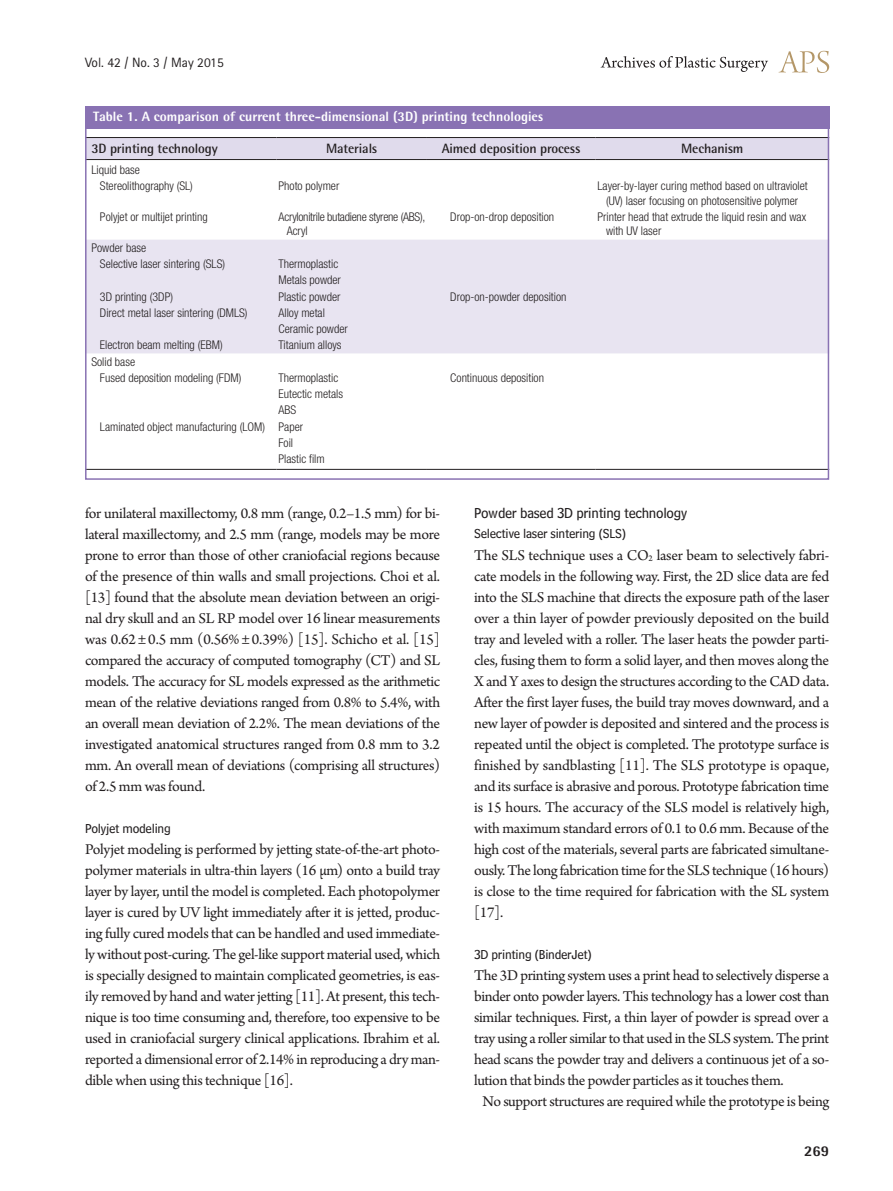
<style>
.page{position:relative;width:893px;height:1191px;background:#fff}
.page>*{position:absolute;margin:0;border:0;box-sizing:border-box;transform-origin:0 0}
.본문{font:15.75px/21px "Arno Pro";letter-spacing:-.025em;color:#231f20;text-align:justify}
.소제목{font:15px "Bell Centennial Std Sub Capt";letter-spacing:-.02em;color:#231f20}
.t1{font:800 15px "Rotis Semi Sans Std";color:#231f20}
.표그림제목{font:800 13.5px "Rotis Semi Sans Std";color:#fff}
.소제목-2{font:13.5px "Bell Centennial Std Sub Capt";letter-spacing:-.02em;color:#231f20}
.표열제목{font:700 13.5px "Rotis Semi Sans Std";letter-spacing:-.01em;color:#231f20}
.t2{font:13.5px "Rotis Sans Serif Std";color:#231f20}
.표본문{font:300 condensed 12px/14.4px "Helvetica Neue LT Std";color:#231f20;text-align:center}
.표본문-2{font:300 condensed 12px/14.4px "Helvetica Neue LT Std";letter-spacing:-.025em;color:#231f20}
.s1{font-size:9.15px}
</style>
<div class="page">
<svg style="left:779px;top:51px;width:50px;height:22px"></svg>
<svg style="left:601px;top:56px;width:167px;height:16px"></svg>
<div style="left:85px;top:106px;width:744px;height:23px;background:#8972b3"></div>
<div style="left:88px;top:138px;width:738px;height:21px;background:#e0dbec"></div>
<svg style="left:88px;top:160px;width:738px;height:194px"></svg>
<div style="left:88px;top:240px;width:738px;height:113px;background:#e8e4f1"></div>
<svg style="left:88px;top:468px;width:738px;height:1px"></svg>
<hr style="left:85px;top:137px;width:191px;height:1px;background:#231f20">
<hr style="left:276px;top:137px;width:151px;height:1px;background:#231f20">
<hr style="left:427px;top:137px;width:168px;height:1px;background:#231f20">
<hr style="left:595px;top:137px;width:234px;height:1px;background:#231f20">
<hr style="left:85px;top:159px;width:191px;height:1px;background:#231f20">
<hr style="left:276px;top:159px;width:151px;height:1px;background:#231f20">
<hr style="left:427px;top:159px;width:168px;height:1px;background:#231f20">
<hr style="left:595px;top:159px;width:234px;height:1px;background:#231f20">
<hr style="left:85px;top:469px;width:191px;height:1px;background:#231f20">
<hr style="left:276px;top:469px;width:151px;height:1px;background:#231f20">
<hr style="left:427px;top:469px;width:168px;height:1px;background:#231f20">
<hr style="left:595px;top:469px;width:234px;height:1px;background:#231f20">
<div style="left:85px;top:106px;width:744px;height:374px;border:2px solid #8972b3"></div>
<p class="t2" style="left:85px;top:54px;width:140px">Vol. 42 / No. 3 / May 2015</p>
<p class="표그림제목" style="left:93px;top:108px;width:451px">Table 1. A comparison of current three-dimensional (3D) printing technologies</p>
<p class="표열제목" style="left:91px;top:140px;width:128px">3D printing technology</p>
<p class="표열제목" style="left:326px;top:140px;width:53px">Materials</p>
<p class="표열제목" style="left:442px;top:140px;width:140px">Aimed deposition process</p>
<p class="표열제목" style="left:681px;top:140px;width:64px">Mechanism</p>
<p class="표본문" style="left:91px;top:163px;width:50px">Liquid base</p>
<p class="표본문" style="left:100px;top:179px;width:95px">Stereolithography (SL)</p>
<p class="표본문" style="left:279px;top:179px;width:62px">Photo polymer</p>
<p class="표본문" style="left:597px;top:179px;width:212px">Layer-by-layer curing method based on ultraviolet (UV) laser focusing on photosensitive polymer</p>
<p class="표본문" style="left:100px;top:209px;width:109px">Polyjet or multijet printing</p>
<p class="표본문-2" style="left:287px;top:209px;width:140px;text-indent:-8px">Acrylonitrile butadiene styrene (ABS),<br>Acryl</p>
<p class="표본문" style="left:450px;top:209px;width:105px">Drop-on-drop deposition</p>
<p class="표본문" style="left:606px;top:209px;width:202px;text-align:left;text-indent:-9px">Printer head that extrude the liquid resin and wax with UV laser</p>
<p class="표본문" style="left:91px;top:240px;width:56px">Powder base</p>
<p class="표본문" style="left:100px;top:256px;width:127px">Selective laser sintering (SLS)</p>
<p class="표본문" style="left:279px;top:256px;width:61px">Thermoplastic</p>
<p class="표본문" style="left:279px;top:273px;width:64px">Metals powder</p>
<p class="표본문" style="left:100px;top:289px;width:75px">3D printing (3DP)</p>
<p class="표본문" style="left:279px;top:289px;width:63px">Plastic powder</p>
<p class="표본문" style="left:450px;top:289px;width:118px">Drop-on-powder deposition</p>
<p class="표본문" style="left:100px;top:305px;width:149px">Direct metal laser sintering (DMLS)</p>
<p class="표본문" style="left:279px;top:305px;width:48px">Alloy metal</p>
<p class="표본문" style="left:279px;top:321px;width:71px">Ceramic powder</p>
<p class="표본문" style="left:100px;top:338px;width:124px">Electron beam melting (EBM)</p>
<p class="표본문" style="left:279px;top:338px;width:65px">Titanium alloys</p>
<p class="표본문" style="left:91px;top:354px;width:45px">Solid base</p>
<p class="표본문" style="left:100px;top:370px;width:143px">Fused deposition modeling (FDM)</p>
<p class="표본문" style="left:279px;top:370px;width:61px">Thermoplastic</p>
<p class="표본문" style="left:450px;top:370px;width:95px">Continuous deposition</p>
<p class="표본문" style="left:279px;top:386px;width:66px">Eutectic metals</p>
<p class="표본문" style="left:279px;top:403px;width:19px">ABS</p>
<p class="표본문" style="left:100px;top:419px;width:167px">Laminated object manufacturing (LOM)</p>
<p class="표본문" style="left:279px;top:419px;width:26px">Paper</p>
<p class="표본문" style="left:279px;top:435px;width:16px">Foil</p>
<p class="표본문" style="left:279px;top:451px;width:48px">Plastic film</p>
<p class="본문" style="left:85px;top:504px;width:357px">for unilateral maxillectomy, 0.8 mm (range, 0.2–1.5 mm) for bi&shy;lateral maxillectomy, and 2.5 mm (range, models may be more prone to error than those of other craniofacial regions because of the presence of thin walls and small projections. Choi et al. [13] found that the absolute mean deviation between an origi&shy;nal dry skull and an SL RP model over 16 linear measurements was 0.62 ± 0.5 mm (0.56% ± 0.39%) [15]. Schicho et al. [15] compared the accuracy of computed tomography (CT) and SL models. The accuracy for SL models expressed as the arithmetic mean of the relative deviations ranged from 0.8% to 5.4%, with an overall mean deviation of 2.2%. The mean deviations of the investigated anatomical structures ranged from 0.8 mm to 3.2 mm. An overall mean of deviations (comprising all structures) of 2.5 mm was found.</p>
<p class="소제목-2" style="left:85px;top:820px;width:87px">Polyjet modeling</p>
<p class="본문" style="left:85px;top:840px;width:357px">Polyjet modeling is performed by jetting state-of-the-art photo&shy;polymer materials in ultra-thin layers (16 µm) onto a build tray layer by layer, until the model is completed. Each photopolymer layer is cured by UV light immediately after it is jetted, produc&shy;ing fully cured models that can be handled and used immediate&shy;ly without post-curing. The gel-like support material used, which is specially designed to maintain complicated geometries, is eas&shy;ily removed by hand and water jetting [11]. At present, this tech&shy;nique is too time consuming and, therefore, too expensive to be used in craniofacial surgery clinical applications. Ibrahim et al. reported a dimensional error of 2.14% in reproducing a dry man&shy;dible when using this technique [16].</p>
<p class="소제목" style="left:474px;top:504px;width:215px">Powder based 3D printing technology</p>
<p class="소제목-2" style="left:474px;top:526px;width:154px">Selective laser sintering (SLS)</p>
<p class="본문" style="left:474px;top:546px;width:357px">The SLS technique uses a CO<span class="s1">2</span> laser beam to selectively fabri&shy;cate models in the following way. First, the 2D slice data are fed into the SLS machine that directs the exposure path of the laser over a thin layer of powder previously deposited on the build tray and leveled with a roller. The laser heats the powder parti&shy;cles, fusing them to form a solid layer, and then moves along the X and Y axes to design the structures according to the CAD data.<br>After the first layer fuses, the build tray moves downward, and a new layer of powder is deposited and sintered and the process is repeated until the object is completed. The prototype surface is finished by sandblasting [11]. The SLS prototype is opaque, and its surface is abrasive and porous. Prototype fabrication time is 15 hours. The accuracy of the SLS model is relatively high, with maximum standard errors of 0.1 to 0.6 mm. Because of the high cost of the materials, several parts are fabricated simultane&shy;ously. The long fabrication time for the SLS technique (16 hours) is close to the time required for fabrication with the SL system [17].</p>
<p class="소제목-2" style="left:474px;top:946px;width:119px">3D printing (BinderJet)</p>
<p class="본문" style="left:474px;top:966px;width:357px">The 3D printing system uses a print head to selectively disperse a binder onto powder layers. This technology has a lower cost than similar techniques. First, a thin layer of powder is spread over a tray using a roller similar to that used in the SLS system. The print head scans the powder tray and delivers a continuous jet of a so&shy;lution that binds the powder particles as it touches them.</p>
<p class="본문" style="left:483px;top:1092px;width:348px">No support structures are required while the prototype is being</p>
<p class="t1" style="left:804px;top:1141px;width:27px">269</p>
</div>
